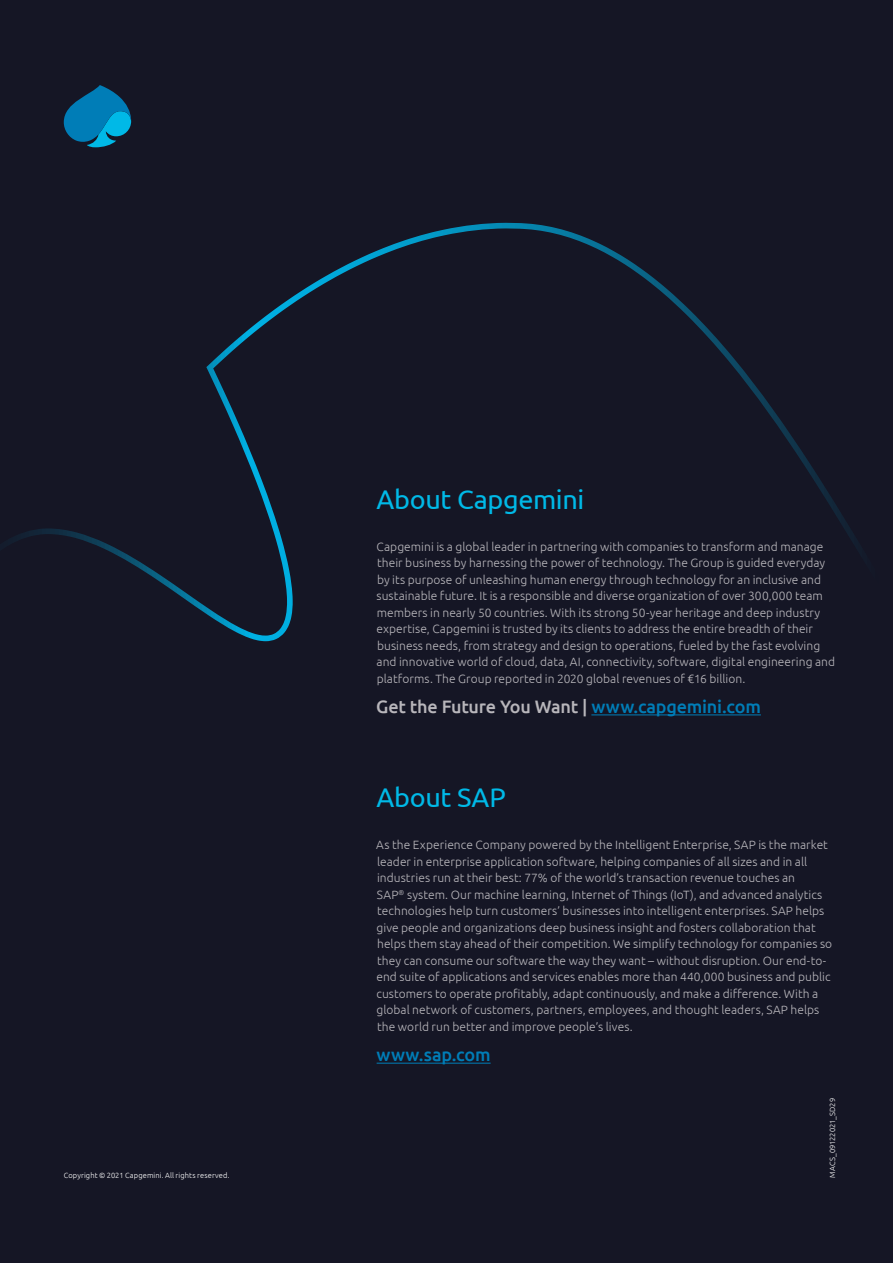
<style>
.page{position:relative;width:893px;height:1263px;background:#151625}
.page>*{position:absolute;margin:0;border:0;box-sizing:border-box;transform-origin:0 0}
.t1{font:27px "Ubuntu";letter-spacing:-.01em;color:#00b9e7}
.t2{font:500 18px "Ubuntu";letter-spacing:-.015em;color:#b8b6bb}
.t3{font:500 18px "Ubuntu";letter-spacing:-.005em;color:#007db7}
.t4{font:300 12px/16.5px "Ubuntu";letter-spacing:.005em;color:#b8b6bb}
.t5{font:300 7.5px "Ubuntu";letter-spacing:.015em;color:#fff}
.s1{color:#007db7}
</style>
<div class="page">
<hr style="left:591px;top:715px;width:170px;height:1px;background:#007db7">
<hr style="left:377px;top:1063px;width:114px;height:1px;background:#007db7">
<svg style="left:64px;top:85px;width:67px;height:62px"></svg>
<svg style="left:13px;top:223px;width:841px;height:419px"></svg>
<p class="t5" style="left:64px;top:1171px;width:167px">Copyright © 2021 Capgemini. All rights reserved.</p>
<h1 class="t1" style="left:376px;top:483px;width:209px">About Capgemini</h1>
<p class="t4" style="left:376px;top:538px;width:460px">Capgemini is a global leader in partnering with companies to transform and manage their business by harnessing the power of technology. The Group is guided everyday by its purpose of unleashing human energy through technology for an inclusive and sustainable future. It is a responsible and diverse organization of over 300,000 team members in nearly 50 countries. With its strong 50-year heritage and deep industry expertise, Capgemini is trusted by its clients to address the entire breadth of their business needs, from strategy and design to operations, fueled by the fast evolving and innovative world of cloud, data, AI, connectivity, software, digital engineering and platforms. The Group reported in 2020 global revenues of €16 billion.</p>
<h2 class="t2" style="left:376px;top:695px;width:386px">Get the Future You Want | <span class="s1">www.capgemini.com</span></h2>
<h1 class="t1" style="left:376px;top:781px;width:131px">About SAP</h1>
<p class="t4" style="left:376px;top:836px;width:457px">As the Experience Company powered by the Intelligent Enterprise, SAP is the market leader in enterprise application software, helping companies of all sizes and in all industries run at their best: 77% of the world’s transaction revenue touches an<br>SAP<sup>®</sup> system. Our machine learning, Internet of Things (IoT), and advanced analytics technologies help turn customers’ businesses into intelligent enterprises. SAP helps give people and organizations deep business insight and fosters collaboration that helps them stay ahead of their competition. We simplify technology for companies so they can consume our software the way they want – without disruption. Our end-to&shy;end suite of applications and services enables more than 440,000 business and public customers to operate profitably, adapt continuously, and make a difference. With a global network of customers, partners, employees, and thought leaders, SAP helps the world run better and improve people’s lives.</p>
<h2 class="t3" style="left:377px;top:1043px;width:116px">www.sap.com</h2>
<p class="t5" style="left:828px;top:1178px;width:81px;rotate:-90deg">MACS_09122021_SD29</p>
</div>
